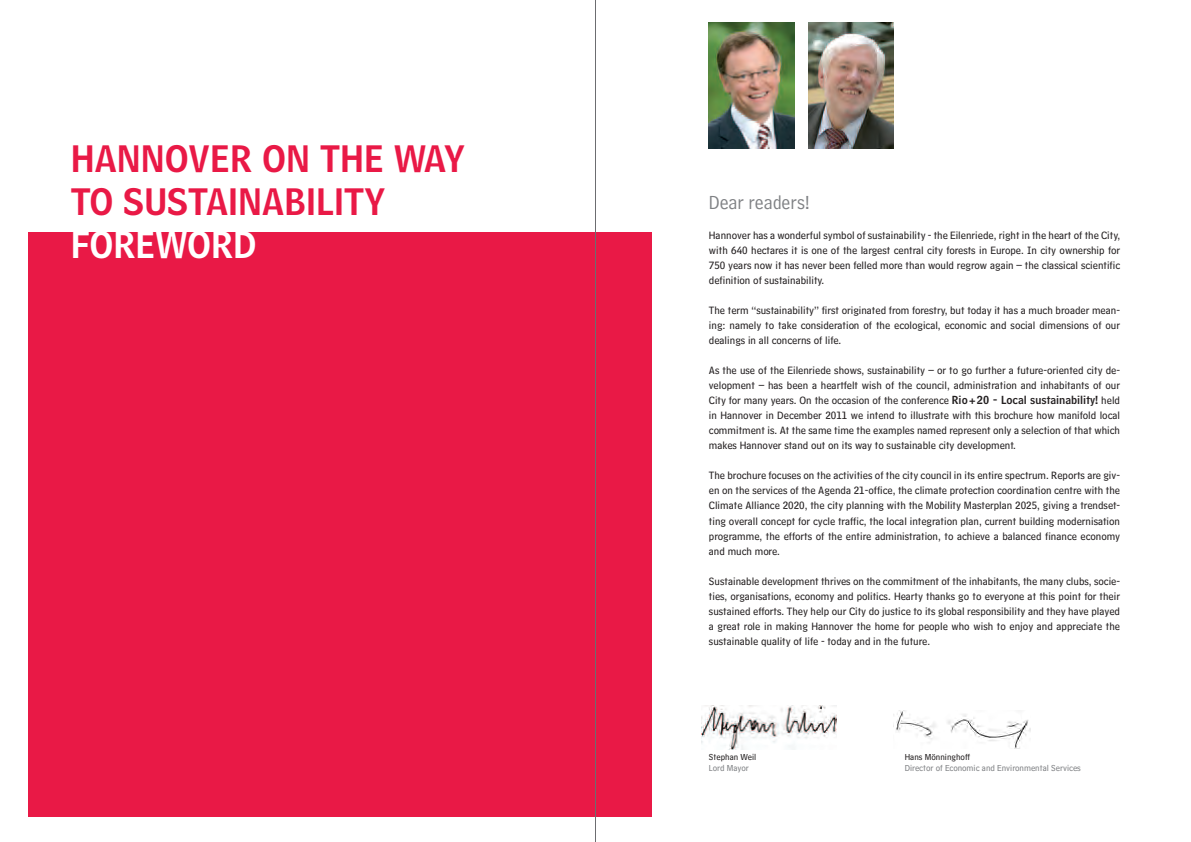
<style>
.page{position:relative;width:1191px;height:842px;background:#fff}
.page>*{position:absolute;margin:0;border:0;box-sizing:border-box;transform-origin:0 0}
.t1{font:36px/43.2px "Hannover Millennial Headline";color:#e91946}
.t2{font:36px "Hannover Millennial Headline";color:#fff}
.t3{font:20px "Hannover Millennial Comment";color:#808285}
.t4{font:11px/15px "Hannover Millennial Text";color:#231f20;text-align:justify}
.t5{font:9px "Hannover Millennial Text";color:#808285}
.t6{font:9px "Hannover Millennial Text";color:#231f20}
.s1{font-family:"Hannover Millennial Headline"}
</style>
<div class="page">
<img style="left:808px;top:22px;width:85px;height:126px">
<img style="left:709px;top:22px;width:85px;height:126px">
<img style="left:701px;top:706px;width:135px;height:44px">
<img style="left:893px;top:710px;width:137px;height:39px">
<div style="left:28px;top:232px;width:624px;height:584px;background:#e91946"></div>
<hr style="left:595px;top:0;width:1px;height:842px;background:#6c6d70">
<h1 class="t1" style="left:71px;top:137px;width:396px">HANNOVER ON THE WAY<br>TO SUSTAINABILITY</h1>
<h1 class="t2" style="left:71px;top:224px;width:188px">FOREWORD</h1>
<h2 class="t3" style="left:709px;top:192px;width:102px">Dear readers!</h2>
<p class="t4" style="left:709px;top:228px;width:413px">Hannover has a wonderful symbol of sustainability - the Eilenriede, right in the heart of the City, with 640 hectares it is one of the largest central city forests in Europe. In city ownership for 750 years now it has never been felled more than would regrow again – the classical scientific definition of sustainability.</p>
<p class="t4" style="left:709px;top:303px;width:412px">The term “sustainability” first originated from forestry, but today it has a much broader mean&shy;ing: namely to take consideration of the ecological, economic and social dimensions of our dealings in all concerns of life.</p>
<p class="t4" style="left:709px;top:363px;width:413px">As the use of the Eilenriede shows, sustainability – or to go further a future-oriented city de&shy;velopment – has been a heartfelt wish of the council, administration and inhabitants of our City for many years. On the occasion of the conference <span class="s1">RIO+20 - LOCAL SUSTAINABILITY!</span> held in Hannover in December 2011 we intend to illustrate with this brochure how manifold local commitment is. At the same time the examples named represent only a selection of that which makes Hannover stand out on its way to sustainable city development.</p>
<p class="t4" style="left:709px;top:468px;width:413px">The brochure focuses on the activities of the city council in its entire spectrum. Reports are giv&shy;en on the services of the Agenda 21-office, the climate protection coordination centre with the Climate Alliance 2020, the city planning with the Mobility Masterplan 2025, giving a trendset&shy;ting overall concept for cycle traffic, the local integration plan, current building modernisation programme, the efforts of the entire administration, to achieve a balanced finance economy and much more.</p>
<p class="t4" style="left:709px;top:573px;width:413px">Sustainable development thrives on the commitment of the inhabitants, the many clubs, socie&shy;ties, organisations, economy and politics. Hearty thanks go to everyone at this point for their sustained efforts. They help our City do justice to its global responsibility and they have played a great role in making Hannover the home for people who wish to enjoy and appreciate the sustainable quality of life - today and in the future.</p>
<p class="t6" style="left:709px;top:752px;width:49px">Stephan Weil</p>
<p class="t6" style="left:904px;top:752px;width:67px">Hans Mönninghoff</p>
<p class="t5" style="left:709px;top:763px;width:41px">Lord Mayor</p>
<p class="t5" style="left:904px;top:763px;width:178px">Director of Economic and Environmental Services</p>
</div>
